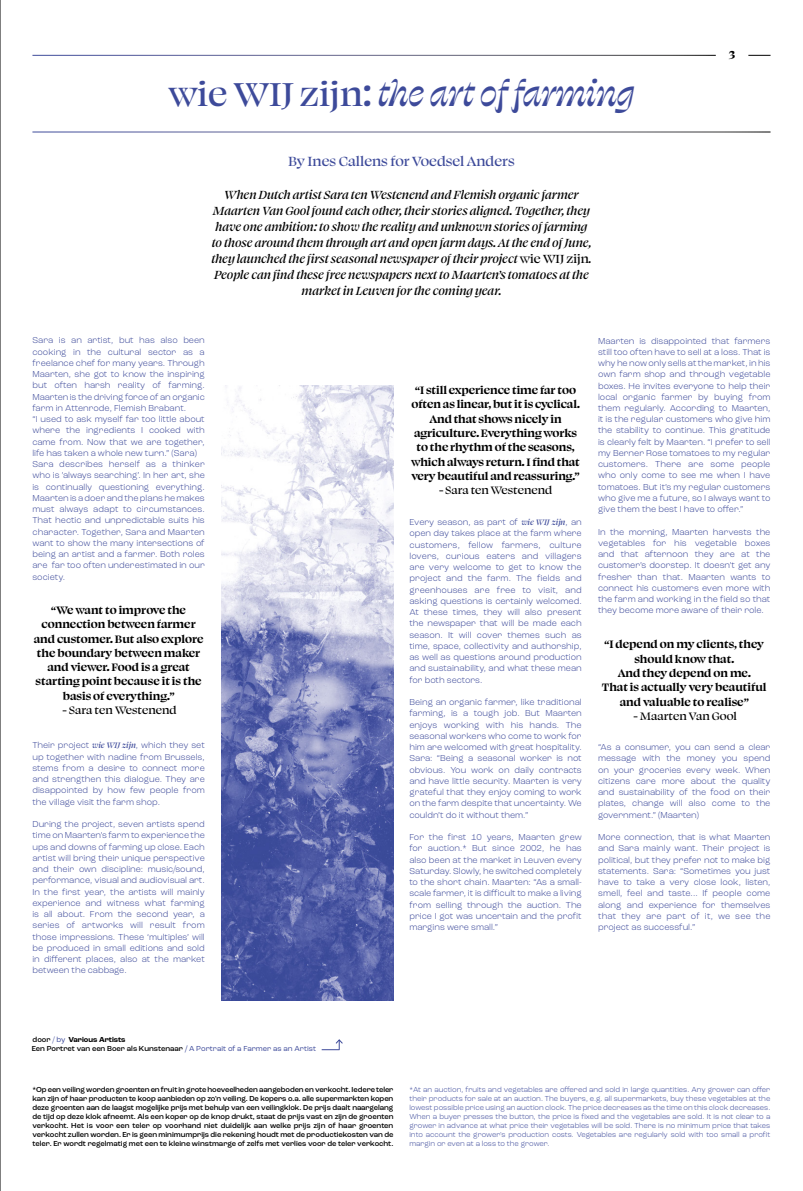
<style>
.page{position:relative;width:803px;height:1191px;background:#fff}
.page>*{position:absolute;margin:0;border:0;box-sizing:border-box;transform-origin:0 0}
.t1{font:40px "Swear Display Medium Cilati";color:#3d4a9a}
.t2{font:500 15.2px "Swear Display";color:#3d4a9a}
.t3{font:italic 500 13.5px/16px "Swear Display";color:#000;text-align:center}
.t4{font:700 13.3px "Swear Display";color:#000}
.t5{font:700 12.4px/14.3px "Swear Display";letter-spacing:-.005em;color:#000;text-align:center}
.t6{font:500 12.4px "Swear Display";color:#000}
.t7{font:300 9.1px/11.2px "Roc Grotesk";color:#3d4a9a;text-align:justify}
.t8{font:500 7.6px/9px "Roc Grotesk";color:#000;text-align:justify}
.t9{font:300 7.6px/9px "Roc Grotesk";color:#3d4a9a;text-align:justify}
.t10{font:700 7.6px "Roc Grotesk";color:#000}
.s1{font-family:"Swear Display";font-weight:500;font-size:38px}
.s2{font-family:"Swear Display";font-weight:500}
.s3{font-style:normal}
.s4{font-family:"Swear Display";font-weight:500;font-style:italic}
.s5{font-weight:500}
.s6{font-weight:400;color:#3d4a9a}
.s7{color:#3d4a9a}
</style>
<div class="page">
<img style="left:221px;top:385px;width:172px;height:615px">
<svg style="left:321px;top:1039px;width:22px;height:11px"></svg>
<svg style="left:748px;top:55px;width:22px;height:1px"></svg>
<hr style="left:0;top:0;width:1px;height:1191px;background:#000">
<h1 class="t1" style="left:168px;top:67px;width:467px"><span class="s1">wie WIJ zijn</span><span class="s2">:</span> the art of farming</h1>
<h2 class="t2" style="left:288px;top:152px;width:228px">By Ines Callens for Voedsel Anders</h2>
<p class="t3" style="left:211px;top:186px;width:381px">When Dutch artist Sara ten Westenend and Flemish organic farmer Maarten Van Gool found each other, their stories aligned. Together, they have one ambition: to show the reality and unknown stories of farming to those around them through art and open farm days. At the end of June, they launched the first seasonal newspaper of their project <span class="s3">wie WIJ zijn</span>.<br>People can find these free newspapers next to Maarten’s tomatoes at the market in Leuven for the coming year.</p>
<h3 class="t4" style="left:728px;top:46px;width:8px">3</h3>
<p class="t7" style="left:32px;top:335px;width:174px;text-align:left">Sara is an artist, but has also been cooking in the cultural sector as a freelance chef for many years. Through Maarten, she got to know the inspiring but often harsh reality of farming.<br>Maarten is the driving force of an organic farm in Attenrode, Flemish Brabant.<br>“I used to ask myself far too little about where the ingredients I cooked with came from. Now that we are together, life has taken a whole new turn.” (Sara)<br>Sara describes herself as a thinker who is ’always searching’. In her art, she is continually questioning everything.<br>Maarten is a doer and the plans he makes must always adapt to circumstances.<br>That hectic and unpredictable suits his character. Together, Sara and Maarten want to show the many intersections of being an artist and a farmer. Both roles are far too often underestimated in our society.</p>
<h3 class="t5" style="left:34px;top:602px;width:171px">“We want to improve the connection between farmer and customer. But also explore the boundary between maker and viewer. Food is a great starting point because it is the basis of everything.”</h3>
<h3 class="t6" style="left:62px;top:702px;width:116px">- Sara ten Westenend</h3>
<p class="t7" style="left:32px;top:739px;width:174px">Their project <span class="s4">wie WIJ zijn</span>, which they set up together with nadine from Brussels, stems from a desire to connect more and strengthen this dialogue. They are disappointed by how few people from the village visit the farm shop.</p>
<p class="t7" style="left:32px;top:818px;width:174px">During the project, seven artists spend time on Maarten’s farm to experience the ups and downs of farming up close. Each artist will bring their unique perspective and their own discipline: music/sound, performance, visual and audiovisual art.<br>In the first year, the artists will mainly experience and witness what farming is all about. From the second year, a series of artworks will result from those impressions. These ‘multiples’ will be produced in small editions and sold in different places, also at the market between the cabbage.</p>
<h3 class="t5" style="left:411px;top:382px;width:170px">“I still experience time far too often as linear, but it is cyclical.<br>And that shows nicely in agriculture. Everything works to the rhythm of the seasons, which always return. I find that very beautiful and reassuring.”</h3>
<h3 class="t6" style="left:439px;top:482px;width:115px">- Sara ten Westenend</h3>
<p class="t7" style="left:409px;top:516px;width:174px">Every season, as part of <span class="s4">wie WIJ zijn</span>, an open day takes place at the farm where customers, fellow farmers, culture lovers, curious eaters and villagers are very welcome to get to know the project and the farm. The fields and greenhouses are free to visit, and asking questions is certainly welcomed.<br>At these times, they will also present the newspaper that will be made each season. It will cover themes such as time, space, collectivity and authorship, as well as questions around production and sustainability, and what these mean for both sectors.</p>
<p class="t7" style="left:409px;top:696px;width:174px">Being an organic farmer, like traditional farming, is a tough job. But Maarten enjoys working with his hands. The seasonal workers who come to work for him are welcomed with great hospitality.<br>Sara: “Being a seasonal worker is not obvious. You work on daily contracts and have little security. Maarten is very grateful that they enjoy coming to work on the farm despite that uncertainty. We couldn’t do it without them.”</p>
<p class="t7" style="left:409px;top:831px;width:174px">For the first 10 years, Maarten grew for auction.* But since 2002, he has also been at the market in Leuven every Saturday. Slowly, he switched completely to the short chain. Maarten: “As a small&shy;scale farmer, it is difficult to make a living from selling through the auction. The price I got was uncertain and the profit margins were small.”</p>
<p class="t7" style="left:597px;top:335px;width:174px">Maarten is disappointed that farmers still too often have to sell at a loss. That is why he now only sells at the market, in his own farm shop and through vegetable boxes. He invites everyone to help their local organic farmer by buying from them regularly. According to Maarten, it is the regular customers who give him the stability to continue. This gratitude is clearly felt by Maarten. “I prefer to sell my Berner Rose tomatoes to my regular customers. There are some people who only come to see me when I have tomatoes. But it’s my regular customers who give me a future, so I always want to give them the best I have to offer.”</p>
<p class="t7" style="left:597px;top:526px;width:174px">In the morning, Maarten harvests the vegetables for his vegetable boxes and that afternoon they are at the customer’s doorstep. It doesn’t get any fresher than that. Maarten wants to connect his customers even more with the farm and working in the field so that they become more aware of their role.</p>
<h3 class="t5" style="left:601px;top:636px;width:166px">“I depend on my clients, they should know that.<br>And they depend on me.<br>That is actually very beautiful and valuable to realise”</h3>
<h3 class="t6" style="left:633px;top:708px;width:105px">- Maarten Van Gool</h3>
<p class="t7" style="left:597px;top:741px;width:174px">“As a consumer, you can send a clear message with the money you spend on your groceries every week. When citizens care more about the quality and sustainability of the food on their plates, change will also come to the government.” (Maarten)</p>
<p class="t7" style="left:597px;top:831px;width:174px">More connection, that is what Maarten and Sara mainly want. Their project is political, but they prefer not to make big statements. Sara: “Sometimes you just have to take a very close look, listen, smell, feel and taste... If people come along and experience for themselves that they are part of it, we see the project as successful.”</p>
<p class="t10" style="left:33px;top:1034px;width:94px"><span class="s5">door</span> <span class="s6">/ by</span> Various Artists</p>
<p class="t8" style="left:32px;top:1044px;width:286px">Een Portret van een Boer als Kunstenaar <span class="s7">/</span> <span class="s6">A Portrait of a Farmer as an Artist</span></p>
<p class="t8" style="left:32px;top:1084px;width:362px">*Op een veiling worden groenten en fruit in grote hoeveelheden aangeboden en verkocht. Iedere teler kan zijn of haar producten te koop aanbieden op zo'n veiling. De kopers o.a. alle supermarkten kopen deze groenten aan de laagst mogelijke prijs met behulp van een veilingklok. De prijs daalt naargelang de tijd op deze klok afneemt. Als een koper op de knop drukt, staat de prijs vast en zijn de groenten verkocht. Het is voor een teler op voorhand niet duidelijk aan welke prijs zijn of haar groenten verkocht zullen worden. Er is geen minimumprijs die rekening houdt met de productiekosten van de teler. Er wordt regelmatig met een te kleine winstmarge of zelfs met verlies voor de teler verkocht.</p>
<p class="t9" style="left:409px;top:1084px;width:362px">*At an auction, fruits and vegetables are offered and sold in large quantities. Any grower can offer their products for sale at an auction. The buyers, e.g. all supermarkets, buy these vegetables at the lowest possible price using an auction clock. The price decreases as the time on this clock decreases.<br>When a buyer presses the button, the price is fixed and the vegetables are sold. It is not clear to a grower in advance at what price their vegetables will be sold. There is no minimum price that takes into account the grower's production costs. Vegetables are regularly sold with too small a profit margin or even at a loss to the grower.</p>
</div>
